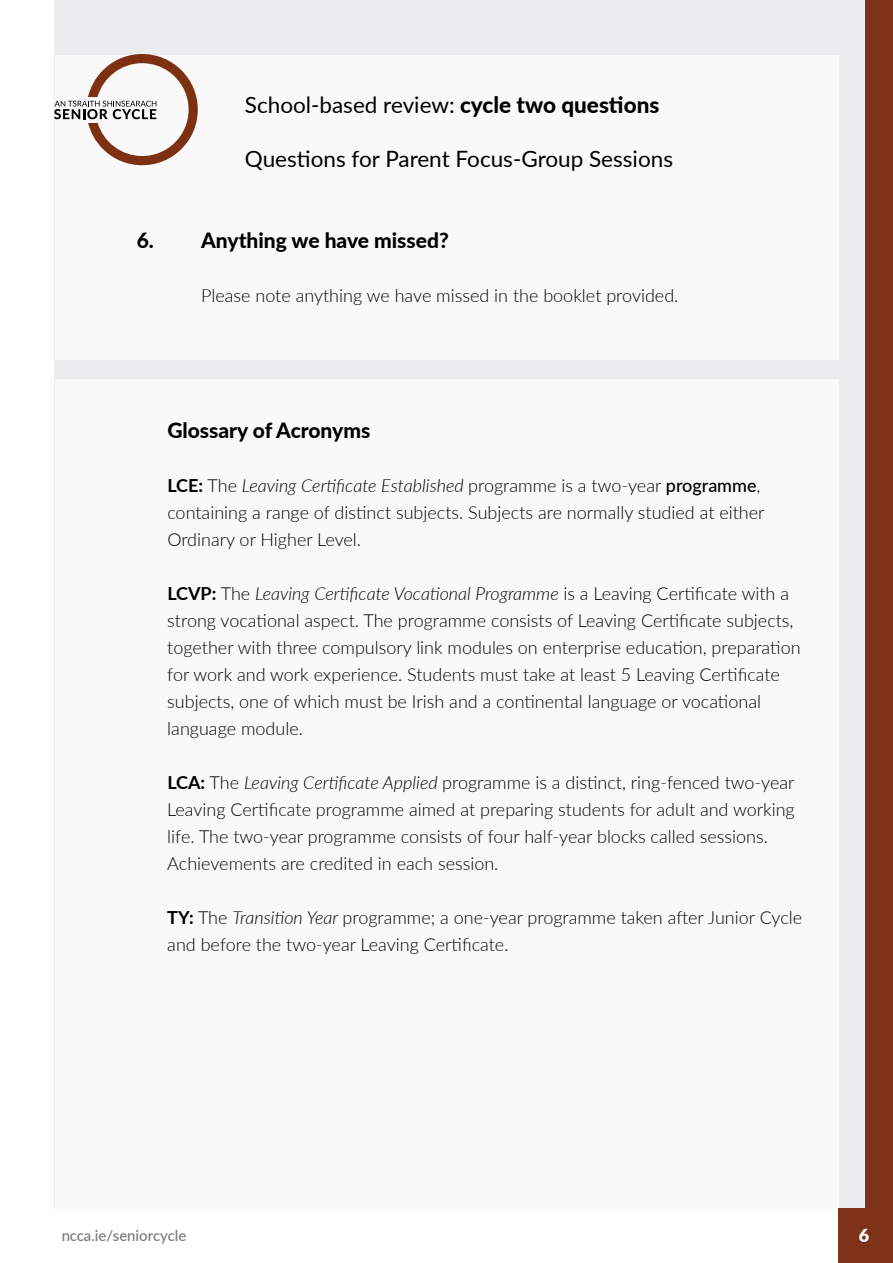
<style>
.page{position:relative;width:893px;height:1263px;background:#fff}
.page>*{position:absolute;margin:0;border:0;box-sizing:border-box;transform-origin:0 0}
.t1{font:22.5px "Lato";color:#000}
.t2{font:800 21px "Lato";color:#000}
.t3{font:300 18px/27px "Lato";color:#000}
.t4{font:900 18px "Lato";color:#fff}
.t5{font:500 15px "Lato";color:#000}
.s1{font-weight:800}
.s2{font-weight:700}
.s3{font-style:italic}
.s4{font-weight:500}
</style>
<div class="page">
<div style="left:54px;top:0;width:812px;height:1209px;background:#eaeced"></div>
<div style="left:866px;top:0;width:27px;height:1263px;background:#7d3219"></div>
<div style="left:55px;top:55px;width:783px;height:1161px;background:#fff"></div>
<div style="left:838px;top:1209px;width:55px;height:54px;background:#7d3219"></div>
<svg style="left:54px;top:54px;width:144px;height:111px"></svg>
<div style="left:54px;top:360px;width:807px;height:19px;background:#eaeced"></div>
<p class="t1" style="left:245px;top:89px;width:416px">School-based review: <span class="s1">cycle two questions</span></p>
<p class="t1" style="left:245px;top:143px;width:430px">Questions for Parent Focus-Group Sessions</p>
<p class="t2" style="left:137px;top:224px;width:314px">6. Anything we have missed?</p>
<p class="t3" style="left:201px;top:281px;width:479px">Please note anything we have missed in the booklet provided.</p>
<p class="t2" style="left:167px;top:415px;width:205px">Glossary of Acronyms</p>
<p class="t3" style="left:167px;top:471px;width:599px"><span class="s2">LCE:</span> The <span class="s3">Leaving Certificate Established</span> programme is a two-year <span class="s4">programme</span>, containing a range of distinct subjects. Subjects are normally studied at either<br>Ordinary or Higher Level.</p>
<p class="t3" style="left:167px;top:579px;width:635px"><span class="s2">LCVP:</span> The <span class="s3">Leaving Certificate Vocational Programme</span> is a Leaving Certificate with a strong vocational aspect. The programme consists of Leaving Certificate subjects, together with three compulsory link modules on enterprise education, preparation for work and work experience. Students must take at least 5 Leaving Certificate subjects, one of which must be Irish and a continental language or vocational language module.</p>
<p class="t3" style="left:167px;top:768px;width:629px"><span class="s2">LCA:</span> The <span class="s3">Leaving Certificate Applied</span> programme is a distinct, ring-fenced two-year Leaving Certificate programme aimed at preparing students for adult and working life. The two-year programme consists of four half-year blocks called sessions.<br>Achievements are credited in each session.</p>
<p class="t3" style="left:167px;top:903px;width:636px"><span class="s2">TY:</span> The <span class="s3">Transition Year</span> programme; a one-year programme taken after Junior Cycle and before the two-year Leaving Certificate.</p>
<p class="t5" style="left:61px;top:1224px;width:127px">ncca.ie/seniorcycle</p>
<p class="t4" style="left:859px;top:1222px;width:12px">6</p>
</div>
